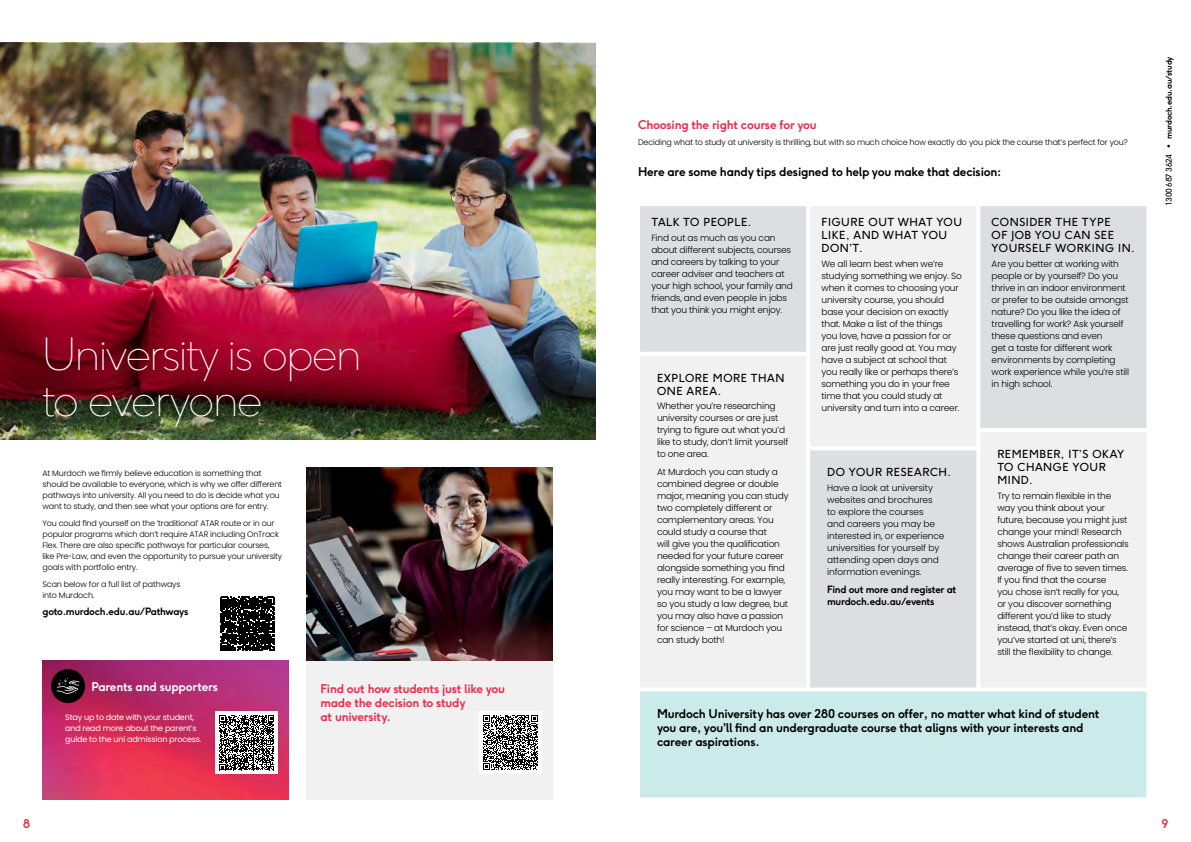
<style>
.page{position:relative;width:1191px;height:842px;background:#fff}
.page>*{position:absolute;margin:0;border:0;box-sizing:border-box;transform-origin:0 0}
.Heading_44pt{font:100 44px/46px "F37 Ginger";letter-spacing:-.03em;color:#fff}
.Subhead_12_14{font:700 12px/14px "F37 Ginger";letter-spacing:-.02em;color:#000}
.Subhead_12_14-2{font:700 12px/14px "F37 Ginger";letter-spacing:-.02em;color:#e92c4a}
.Subhead_12_14-3{font:700 12px "F37 Ginger";letter-spacing:-.02em;color:#fff}
.Heading_11pt_caps_black{font:11px/13px "F37 Ginger";letter-spacing:.05em;color:#000}
.CTA_black_small_10_12{font:700 10px/12px "F37 Ginger";letter-spacing:-.03em;color:#000}
.Body_9_12{font:300 9px/12px "Poppins";letter-spacing:-.02em;color:#000}
.Body_8_11{font:300 8px/11px "Poppins";letter-spacing:-.02em;color:#000}
.Body_8_11-2{font:8px/11px "Poppins";letter-spacing:-.02em;color:#fff}
.t1{font:700 8px "F37 Ginger";letter-spacing:-.03em;color:#000}
.s1{font-weight:400}
</style>
<div class="page">
<img style="left:0;top:154px;width:595px;height:93px">
<img style="left:0;top:43px;width:595px;height:111px">
<img style="left:0;top:247px;width:595px;height:192px">
<div style="left:639px;top:690px;width:508px;height:108px;background:#cbeaea"></div>
<div style="left:638px;top:689px;width:510px;height:110px;border:2px solid #fff"></div>
<div style="left:639px;top:205px;width:168px;height:148px;background:#dcdedf"></div>
<div style="left:638px;top:204px;width:170px;height:150px;border:2px solid #fff"></div>
<div style="left:639px;top:355px;width:168px;height:333px;background:#f1f1f1"></div>
<div style="left:638px;top:354px;width:170px;height:335px;border:2px solid #fff"></div>
<div style="left:809px;top:449px;width:168px;height:239px;background:#dcdedf"></div>
<div style="left:808px;top:448px;width:170px;height:241px;border:2px solid #fff"></div>
<div style="left:809px;top:205px;width:168px;height:242px;background:#f1f1f1"></div>
<div style="left:808px;top:204px;width:170px;height:244px;border:2px solid #fff"></div>
<div style="left:979px;top:431px;width:168px;height:257px;background:#f1f1f1"></div>
<div style="left:978px;top:430px;width:170px;height:259px;border:2px solid #fff"></div>
<div style="left:979px;top:205px;width:168px;height:224px;background:#dcdedf"></div>
<div style="left:978px;top:204px;width:170px;height:226px;border:2px solid #fff"></div>
<img style="left:43px;top:660px;width:246px;height:139px">
<div style="left:215px;top:711px;width:63px;height:63px;background:#fff"></div>
<svg style="left:219px;top:715px;width:55px;height:55px"></svg>
<img style="left:306px;top:468px;width:247px;height:192px">
<div style="left:306px;top:660px;width:247px;height:139px;background:#f1f1f1"></div>
<div style="left:479px;top:711px;width:62px;height:63px;background:#fff"></div>
<svg style="left:483px;top:715px;width:55px;height:55px"></svg>
<svg style="left:220px;top:596px;width:55px;height:55px"></svg>
<svg style="left:221px;top:597px;width:53px;height:53px"></svg>
<div style="left:51px;top:669px;width:34px;height:34px;background:#000;border-radius:50%"></div>
<svg style="left:57px;top:678px;width:22px;height:16px"></svg>
<p class="Heading_44pt" style="left:43px;top:331px;width:320px">University is open to everyone</p>
<p class="Body_8_11" style="left:43px;top:468px;width:241px">At Murdoch we firmly believe education is something that should be available to everyone, which is why we offer different pathways into university. All you need to do is decide what you want to study, and then see what your options are for entry.</p>
<p class="Body_8_11" style="left:43px;top:518px;width:241px">You could find yourself on the ‘traditional’ ATAR route or in our popular programs which don’t require ATAR including OnTrack Flex. There are also specific pathways for particular courses, like Pre-Law, and even the opportunity to pursue your university goals with portfolio entry.</p>
<p class="Body_8_11" style="left:43px;top:578px;width:139px">Scan below for a full list of pathways into Murdoch.</p>
<p class="CTA_black_small_10_12" style="left:43px;top:605px;width:147px">goto.murdoch.edu.au/Pathways</p>
<p class="Subhead_12_14-3" style="left:91px;top:679px;width:128px">Parents and supporters</p>
<p class="Subhead_12_14-2" style="left:320px;top:681px;width:186px">Find out how students just like you made the decision to study</p>
<p class="Body_8_11-2" style="left:65px;top:712px;width:130px">Stay up to date with your student,</p>
<p class="Subhead_12_14-2" style="left:320px;top:709px;width:72px">at university.</p>
<p class="Body_8_11-2" style="left:65px;top:723px;width:138px">and read more about the parent’s guide to the uni admission process.</p>
<p class="Subhead_12_14-2" style="left:638px;top:117px;width:180px">Choosing the right course for you</p>
<p class="Body_8_11" style="left:638px;top:137px;width:491px">Deciding what to study at university is thrilling, but with so much choice how exactly do you pick the course that’s perfect for you?</p>
<p class="Subhead_12_14" style="left:638px;top:165px;width:365px">Here are some handy tips designed to help you make that decision:</p>
<p class="Heading_11pt_caps_black" style="left:651px;top:216px;width:101px">TALK TO PEOPLE.</p>
<p class="Body_9_12" style="left:651px;top:232px;width:143px">Find out as much as you can about different subjects, courses and careers by talking to your career adviser and teachers at your high school, your family and friends, and even people in jobs that you think you might enjoy.</p>
<p class="Heading_11pt_caps_black" style="left:821px;top:216px;width:142px">FIGURE OUT WHAT YOU<br>LIKE, AND WHAT YOU<br>DON’T.</p>
<p class="Body_9_12" style="left:821px;top:258px;width:142px">We all learn best when we’re studying something we enjoy. So when it comes to choosing your university course, you should base your decision on exactly that. Make a list of the things<br>you love, have a passion for or are just really good at. You may have a subject at school that you really like or perhaps there’s something you do in your free time that you could study at university and turn into a career.</p>
<p class="Heading_11pt_caps_black" style="left:657px;top:371px;width:129px">EXPLORE MORE THAN<br>ONE AREA.</p>
<p class="Body_9_12" style="left:657px;top:400px;width:133px">Whether you’re researching university courses or are just trying to figure out what you’d like to study, don’t limit yourself to one area.</p>
<p class="Body_9_12" style="left:657px;top:466px;width:133px">At Murdoch you can study a combined degree or double major, meaning you can study two completely different or complementary areas. You could study a course that<br>will give you the qualification needed for your future career alongside something you find really interesting. For example, you may want to be a lawyer so you study a law degree, but you may also have a passion for science – at Murdoch you can study both!</p>
<p class="Heading_11pt_caps_black" style="left:827px;top:466px;width:125px">DO YOUR RESEARCH.</p>
<p class="Body_9_12" style="left:827px;top:482px;width:119px">Have a look at university websites and brochures<br>to explore the courses<br>and careers you may be interested in, or experience universities for yourself by attending open days and information evenings.</p>
<p class="CTA_black_small_10_12" style="left:827px;top:583px;width:131px">Find out more and register at murdoch.edu.au/events</p>
<p class="Heading_11pt_caps_black" style="left:991px;top:216px;width:145px">CONSIDER THE TYPE<br>OF JOB YOU CAN SEE<br>YOURSELF WORKING IN.</p>
<p class="Body_9_12" style="left:991px;top:258px;width:139px">Are you better at working with people or by yourself? Do you thrive in an indoor environment or prefer to be outside amongst nature? Do you like the idea of travelling for work? Ask yourself these questions and even<br>get a taste for different work environments by completing work experience while you’re still in high school.</p>
<p class="Heading_11pt_caps_black" style="left:997px;top:447px;width:128px">REMEMBER, IT’S OKAY<br>TO CHANGE YOUR<br>MIND.</p>
<p class="Body_9_12" style="left:997px;top:490px;width:133px">Try to remain flexible in the way you think about your future, because you might just change your mind! Research shows Australian professionals change their career path an average of five to seven times.<br>If you find that the course<br>you chose isn’t really for you, or you discover something different you’d like to study instead, that’s okay. Even once you’ve started at uni, there’s still the flexibility to change.</p>
<p class="Subhead_12_14" style="left:657px;top:707px;width:444px">Murdoch University has over 280 courses on offer, no matter what kind of student you are, you’ll find an undergraduate course that aligns with your interests and career aspirations.</p>
<p class="t1" style="left:1163px;top:205px;width:150px;rotate:-90deg"><span class="s1">1300 687 3624 •</span> murdoch.edu.au/study</p>
<h2 class="Subhead_12_14-2" style="left:23px;top:816px;width:9px">8</h2>
<h2 class="Subhead_12_14-2" style="left:1161px;top:816px;width:8px">9</h2>
</div>
